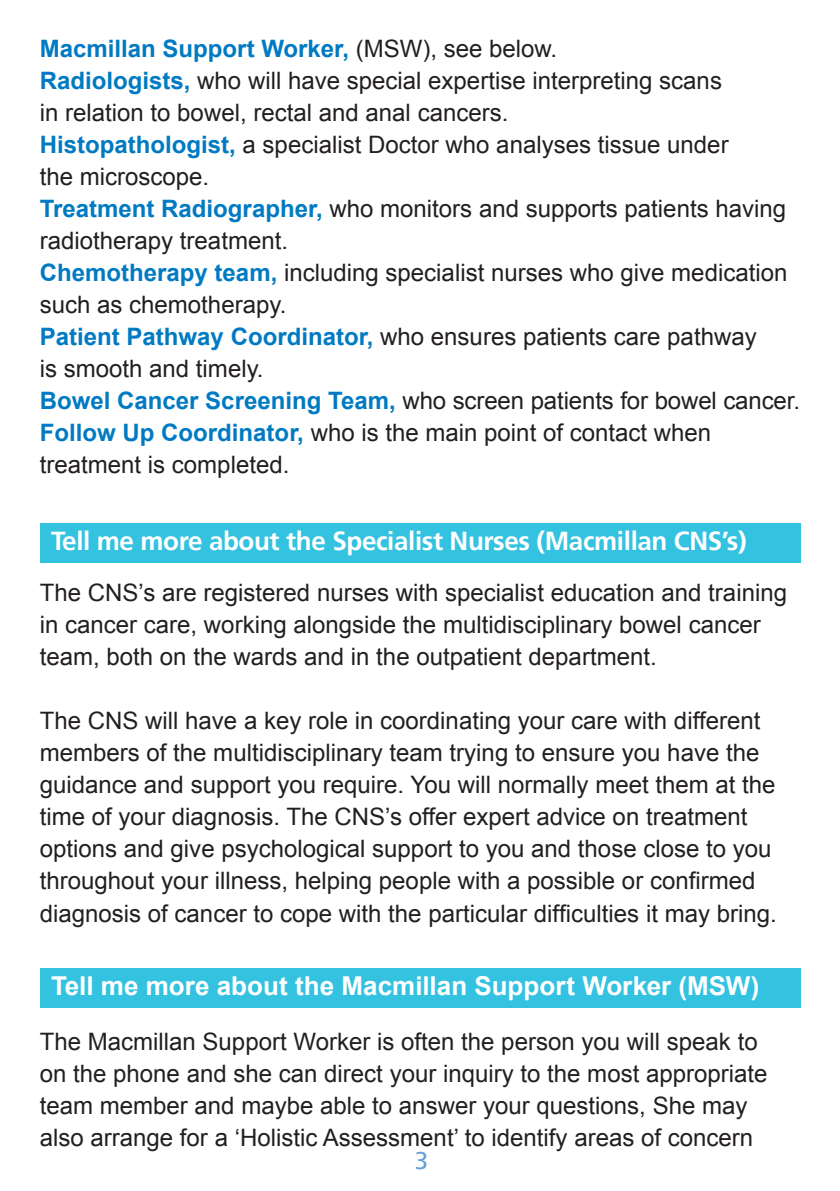
<style>
.page{position:relative;width:840px;height:1191px;background:#fff}
.page>*{position:absolute;margin:0;border:0;box-sizing:border-box;transform-origin:0 0}
.t1{font:700 26px "Frutiger";letter-spacing:-.015em;color:#fff}
.t2{font:700 26px "Arial";color:#fff}
.t3{font:24px/32px "Arial";color:#231f20}
.t4{font:700 24px "Arial";color:#007ac2}
.t5{font:24px "Frutiger";color:#62a0d6}
.s1{font-weight:400;color:#231f20}
.s2{font-weight:700;color:#007ac2}
</style>
<div class="page">
<div style="left:40px;top:523px;width:759px;height:40px;background:#34c2e1"></div>
<div style="left:40px;top:968px;width:759px;height:40px;background:#34c2e1"></div>
<p class="t4" style="left:40px;top:33px;width:519px">Macmillan Support Worker, <span class="s1">(MSW), see below.</span></p>
<p class="t3" style="left:40px;top:65px;width:683px"><span class="s2">Radiologists,</span> who will have special expertise interpreting scans</p>
<p class="t3" style="left:40px;top:97px;width:470px">in relation to bowel, rectal and anal cancers.</p>
<p class="t3" style="left:40px;top:129px;width:690px"><span class="s2">Histopathologist,</span> a specialist Doctor who analyses tissue under</p>
<p class="t3" style="left:40px;top:161px;width:171px">the microscope.</p>
<p class="t3" style="left:40px;top:193px;width:747px"><span class="s2">Treatment Radiographer,</span> who monitors and supports patients having radiotherapy treatment.</p>
<p class="t3" style="left:40px;top:257px;width:748px"><span class="s2">Chemotherapy team,</span> including specialist nurses who give medication such as chemotherapy.</p>
<p class="t3" style="left:40px;top:321px;width:718px"><span class="s2">Patient Pathway Coordinator,</span> who ensures patients care pathway</p>
<p class="t3" style="left:40px;top:353px;width:225px">is smooth and timely.</p>
<p class="t3" style="left:40px;top:385px;width:761px"><span class="s2">Bowel Cancer Screening Team,</span> who screen patients for bowel cancer.</p>
<p class="t3" style="left:40px;top:417px;width:672px"><span class="s2">Follow Up Coordinator,</span> who is the main point of contact when</p>
<p class="t3" style="left:40px;top:449px;width:251px">treatment is completed.</p>
<p class="t1" style="left:51px;top:525px;width:696px">Tell me more about the Specialist Nurses (Macmillan CNS’s)</p>
<p class="t3" style="left:40px;top:577px;width:748px">The CNS’s are registered nurses with specialist education and training in cancer care, working alongside the multidisciplinary bowel cancer team, both on the wards and in the outpatient department.</p>
<p class="t3" style="left:40px;top:705px;width:738px">The CNS will have a key role in coordinating your care with different members of the multidisciplinary team trying to ensure you have the guidance and support you require. You will normally meet them at the time of your diagnosis. The CNS’s offer expert advice on treatment options and give psychological support to you and those close to you throughout your illness, helping people with a possible or confirmed diagnosis of cancer to cope with the particular difficulties it may bring.</p>
<p class="t2" style="left:51px;top:968px;width:709px">Tell me more about the Macmillan Support Worker (MSW)</p>
<p class="t3" style="left:40px;top:1025px;width:719px">The Macmillan Support Worker is often the person you will speak to</p>
<p class="t3" style="left:40px;top:1057px;width:729px">on the phone and she can direct your inquiry to the most appropriate team member and maybe able to answer your questions, She may</p>
<p class="t3" style="left:40px;top:1121px;width:714px">also arrange for a ‘Holistic Assessment’ to identify areas of concern</p>
<p class="t5" style="left:414px;top:1146px;width:15px">3</p>
</div>
